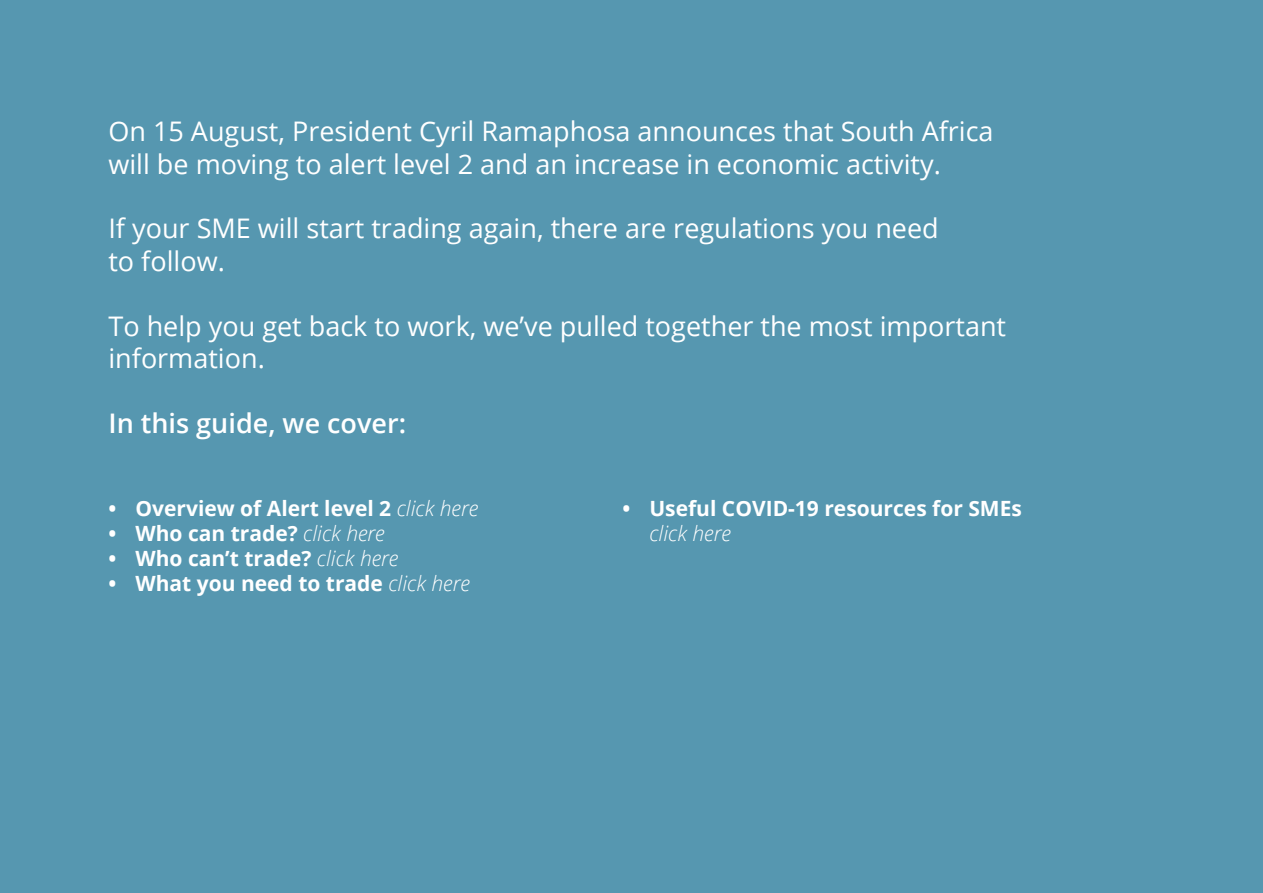
<style>
.page{position:relative;width:1263px;height:893px;background:#5697b0}
.page>*{position:absolute;margin:0;border:0;box-sizing:border-box;transform-origin:0 0}
.t1{font:27px/32.4px "Open Sans";color:#fff}
.t2{font:600 27px "Open Sans";color:#fff}
.t3{font:700 21px "Open Sans";color:#fff}
.t4{font:italic 300 21px "Open Sans";color:#fff}
.s1{font-weight:300;font-style:italic}
</style>
<div class="page">
<p class="t1" style="left:108px;top:114px;width:887px">On 15 August, President Cyril Ramaphosa announces that South Africa will be moving to alert level 2 and an increase in economic activity.</p>
<p class="t1" style="left:108px;top:212px;width:832px">If your SME will start trading again, there are regulations you need to follow.</p>
<p class="t1" style="left:108px;top:309px;width:899px">To help you get back to work, we’ve pulled together the most important information.</p>
<p class="t2" style="left:108px;top:404px;width:299px">In this guide, we cover:</p>
<p class="t3" style="left:108px;top:493px;width:371px">• Overview of Alert level 2 <span class="s1">click here</span></p>
<p class="t3" style="left:108px;top:518px;width:278px">• Who can trade? <span class="s1">click here</span></p>
<p class="t3" style="left:108px;top:544px;width:292px">• Who can’t trade? <span class="s1">click here</span></p>
<p class="t3" style="left:108px;top:569px;width:363px">• What you need to trade <span class="s1">click here</span></p>
<p class="t3" style="left:622px;top:493px;width:401px">• Useful COVID-19 resources for SMEs</p>
<p class="t4" style="left:649px;top:519px;width:83px">click here</p>
</div>
